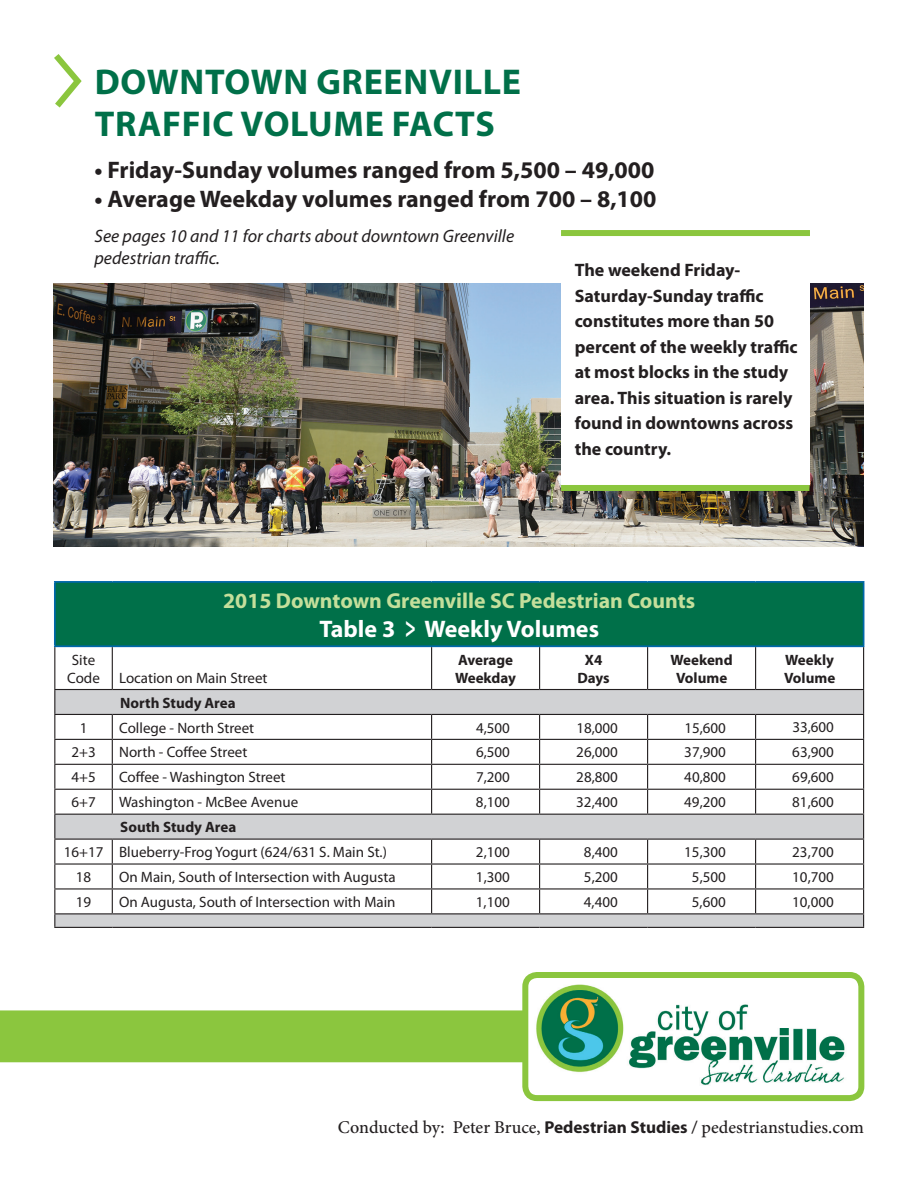
<style>
.page{position:relative;width:918px;height:1188px;background:#fff}
.page>*{position:absolute;margin:0;border:0;box-sizing:border-box;transform-origin:0 0}
.t1{font:700 36px/42px "Myriad Pro";letter-spacing:.02em;color:#007049}
.t2{font:700 24px "Myriad Pro";color:#231f20}
.t3{font:700 24px "Myriad Pro";color:#fff}
.t4{font:700 21.75px "Myriad Pro";color:#c4df9b}
.t5{font:700 18px/25.5px "Myriad Pro";color:#231f20}
.t6{font:italic 18px/21.6px "Myriad Pro";color:#231f20}
.t7{font:500 18px "Minion Pro";color:#231f20}
.t8{font:15px/18px "Myriad Pro";color:#231f20;text-align:center}
.t9{font:700 15px/18px "Myriad Pro";color:#231f20}
.s1{font-size:30px}
.s2{font-family:"Myriad Pro";font-weight:700;font-size:17.25px}
.s3{font-family:"Myriad Pro";font-weight:400}
</style>
<div class="page">
<img style="left:54px;top:284px;width:810px;height:262px">
<div style="left:0;top:1010px;width:522px;height:52px;background:#8bc63e"></div>
<img style="left:529px;top:979px;width:328px;height:115px">
<div style="left:522px;top:972px;width:342px;height:129px;border:6px solid #8bc63e;border-radius:12px"></div>
<div style="left:561px;top:232px;width:248px;height:253px;background:#fff"></div>
<div style="left:561px;top:230px;width:249px;height:6px;background:#8bc63e"></div>
<div style="left:561px;top:485px;width:248px;height:6px;background:#8bc63e"></div>
<svg style="left:54px;top:54px;width:28px;height:54px"></svg>
<div style="left:55px;top:582px;width:809px;height:64px;background:#007049"></div>
<hr style="left:54px;top:581px;width:58px;height:2px;background:#0067aa">
<hr style="left:54px;top:583px;width:2px;height:62px;background:#0067aa">
<hr style="left:112px;top:581px;width:320px;height:2px;background:#0067aa">
<hr style="left:432px;top:581px;width:108px;height:2px;background:#0067aa">
<hr style="left:540px;top:581px;width:108px;height:2px;background:#0067aa">
<hr style="left:648px;top:581px;width:108px;height:2px;background:#0067aa">
<hr style="left:756px;top:581px;width:108px;height:2px;background:#0067aa">
<hr style="left:863px;top:583px;width:1px;height:62px;background:#0067aa">
<hr style="left:54px;top:645px;width:58px;height:2px;background:#0067aa">
<hr style="left:112px;top:645px;width:320px;height:2px;background:#0067aa">
<hr style="left:432px;top:645px;width:108px;height:2px;background:#0067aa">
<hr style="left:540px;top:645px;width:108px;height:2px;background:#0067aa">
<hr style="left:648px;top:645px;width:108px;height:2px;background:#0067aa">
<hr style="left:756px;top:645px;width:108px;height:2px;background:#0067aa">
<hr style="left:54px;top:647px;width:1px;height:42px;background:#231f20">
<hr style="left:112px;top:647px;width:1px;height:42px;background:#231f20">
<hr style="left:431px;top:647px;width:1px;height:42px;background:#231f20">
<hr style="left:539px;top:647px;width:1px;height:42px;background:#231f20">
<hr style="left:647px;top:647px;width:1px;height:42px;background:#231f20">
<hr style="left:863px;top:647px;width:1px;height:42px;background:#231f20">
<hr style="left:54px;top:689px;width:58px;height:1px;background:#231f20">
<hr style="left:112px;top:689px;width:320px;height:1px;background:#231f20">
<hr style="left:432px;top:689px;width:108px;height:1px;background:#231f20">
<hr style="left:540px;top:689px;width:108px;height:1px;background:#231f20">
<hr style="left:648px;top:689px;width:108px;height:1px;background:#231f20">
<hr style="left:756px;top:689px;width:108px;height:1px;background:#231f20">
<hr style="left:54px;top:927px;width:58px;height:1px;background:#231f20">
<hr style="left:112px;top:927px;width:320px;height:1px;background:#231f20">
<hr style="left:432px;top:927px;width:108px;height:1px;background:#231f20">
<hr style="left:540px;top:927px;width:108px;height:1px;background:#231f20">
<hr style="left:648px;top:927px;width:108px;height:1px;background:#231f20">
<hr style="left:756px;top:927px;width:108px;height:1px;background:#231f20">
<hr style="left:755px;top:647px;width:1px;height:42px;background:#231f20">
<svg style="left:54px;top:690px;width:810px;height:237px"></svg>
<h1 class="t1" style="left:95px;top:59px;width:428px">DOWNTOWN GREENVILLE<br>TRAFFIC VOLUME FACTS</h1>
<h2 class="t2" style="left:94px;top:154px;width:562px">• Friday-Sunday volumes ranged from 5,500 – 49,000</h2>
<h2 class="t2" style="left:94px;top:183px;width:564px">• Average Weekday volumes ranged from 700 – 8,100</h2>
<p class="t6" style="left:94px;top:225px;width:421px">See pages 10 and 11 for charts about downtown Greenville pedestrian traffic.</p>
<p class="t5" style="left:575px;top:257px;width:224px">The weekend Friday-<br>Saturday-Sunday traffic constitutes more than 50 percent of the weekly traffic at most blocks in the study area. This situation is rarely found in downtowns across the country.</p>
<p class="t8" style="left:67px;top:650px;width:34px">Site<br>Code</p>
<h3 class="t4" style="left:223px;top:586px;width:473px">2015 Downtown Greenville SC Pedestrian Counts</h3>
<h2 class="t3" style="left:319px;top:613px;width:281px">Table 3 <span class="s1">&gt;</span> Weekly Volumes</h2>
<p class="t8" style="left:119px;top:668px;width:150px">Location on Main Street</p>
<p class="t9" style="left:120px;top:693px;width:117px">North Study Area</p>
<p class="t9" style="left:455px;top:650px;width:62px">Average<br>Weekday</p>
<p class="t9" style="left:577px;top:650px;width:34px;text-align:center">X4<br>Days</p>
<p class="t9" style="left:671px;top:650px;width:64px;text-align:center">Weekend<br>Volume</p>
<p class="t9" style="left:784px;top:650px;width:53px">Weekly<br>Volume</p>
<p class="t8" style="left:80px;top:718px;width:9px">1</p>
<p class="t8" style="left:119px;top:718px;width:137px">College - North Street</p>
<p class="t8" style="left:476px;top:718px;width:35px">4,500</p>
<p class="t8" style="left:576px;top:718px;width:43px">18,000</p>
<p class="t8" style="left:684px;top:718px;width:43px">15,600</p>
<p class="t8" style="left:792px;top:718px;width:43px">33,600</p>
<p class="t8" style="left:71px;top:743px;width:26px">2+3</p>
<p class="t8" style="left:119px;top:743px;width:130px">North - Coffee Street</p>
<p class="t8" style="left:476px;top:743px;width:35px">6,500</p>
<p class="t8" style="left:576px;top:743px;width:43px">26,000</p>
<p class="t8" style="left:684px;top:743px;width:43px">37,900</p>
<p class="t8" style="left:792px;top:743px;width:43px">63,900</p>
<p class="t8" style="left:71px;top:768px;width:26px">4+5</p>
<p class="t8" style="left:119px;top:768px;width:168px">Coffee - Washington Street</p>
<p class="t8" style="left:476px;top:768px;width:35px">7,200</p>
<p class="t8" style="left:576px;top:768px;width:43px">28,800</p>
<p class="t8" style="left:684px;top:768px;width:43px">40,800</p>
<p class="t8" style="left:792px;top:768px;width:43px">69,600</p>
<p class="t8" style="left:71px;top:793px;width:26px">6+7</p>
<p class="t8" style="left:119px;top:793px;width:181px">Washington - McBee Avenue</p>
<p class="t8" style="left:476px;top:793px;width:35px">8,100</p>
<p class="t8" style="left:576px;top:793px;width:43px">32,400</p>
<p class="t8" style="left:684px;top:793px;width:43px">49,200</p>
<p class="t8" style="left:792px;top:793px;width:43px">81,600</p>
<p class="t9" style="left:120px;top:818px;width:118px">South Study Area</p>
<p class="t8" style="left:64px;top:843px;width:325px">16+17 Blueberry-Frog Yogurt (624/631 S. Main St.)</p>
<p class="t8" style="left:476px;top:843px;width:35px">2,100</p>
<p class="t8" style="left:584px;top:843px;width:35px">8,400</p>
<p class="t8" style="left:684px;top:843px;width:43px">15,300</p>
<p class="t8" style="left:792px;top:843px;width:43px">23,700</p>
<p class="t8" style="left:76px;top:868px;width:17px">18</p>
<p class="t8" style="left:119px;top:868px;width:278px">On Main, South of Intersection with Augusta</p>
<p class="t8" style="left:476px;top:868px;width:35px">1,300</p>
<p class="t8" style="left:584px;top:868px;width:35px">5,200</p>
<p class="t8" style="left:692px;top:868px;width:35px">5,500</p>
<p class="t8" style="left:792px;top:868px;width:43px">10,700</p>
<p class="t8" style="left:76px;top:893px;width:17px">19</p>
<p class="t8" style="left:119px;top:893px;width:278px">On Augusta, South of Intersection with Main</p>
<p class="t8" style="left:476px;top:893px;width:35px">1,100</p>
<p class="t8" style="left:584px;top:893px;width:35px">4,400</p>
<p class="t8" style="left:692px;top:893px;width:35px">5,600</p>
<p class="t8" style="left:792px;top:893px;width:43px">10,000</p>
<p class="t7" style="left:338px;top:1115px;width:528px">Conducted by: Peter Bruce, <span class="s2">Pedestrian Studies</span> <span class="s3">/</span> pedestrianstudies.com</p>
</div>
